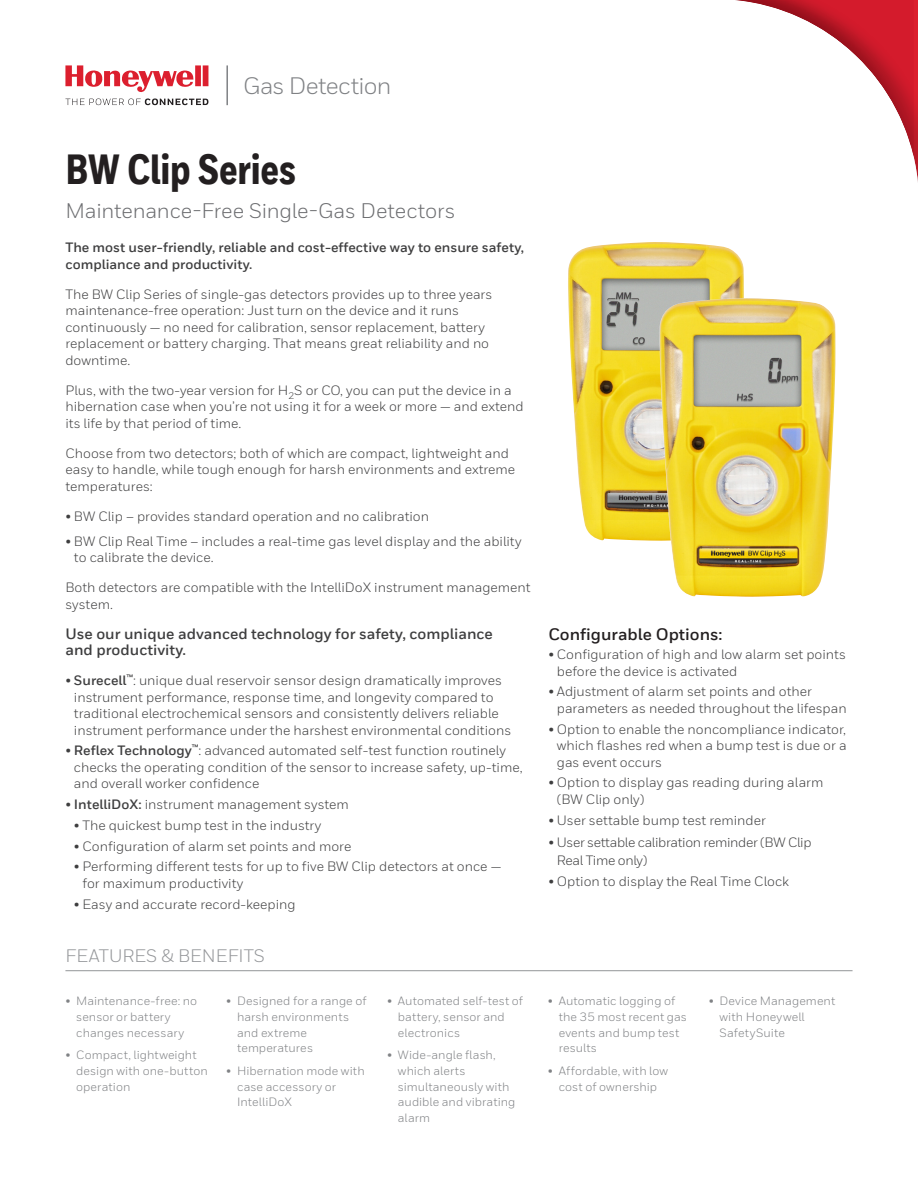
<style>
.page{position:relative;width:918px;height:1188px;background:#fff}
.page>*{position:absolute;margin:0;border:0;box-sizing:border-box;transform-origin:0 0}
.Cover_heading_1{font:800 42px "Honeywell Cond TT";letter-spacing:-.005em;color:#231f20}
.Logotype_-_80{font:23.7px "Honeywell Sans TT";letter-spacing:-.025em;color:#808285}
.Cover_heading_1-2{font:21px "Honeywell Sans TT";letter-spacing:-.005em;color:#6c6d70}
.HLS_Bold_Subs_underl{font:18px "Honeywell Sans TT";color:#939598}
.main_text_header{font:700 16.5px "Honeywell Sans TT";color:#231f20}
.Page_1_main_text{font:700 15px/16.5px "Honeywell Sans TT";color:#3e3e3f}
.main_text_bullets{font:13.5px/16.5px "Honeywell Sans TT";color:#3e3e3f}
.Page_1_main_text-2{font:13.5px/16.5px "Honeywell Sans TT";color:#3e3e3f}
.Page_1_main_text-3{font:700 13.5px/16.5px "Honeywell Sans TT";color:#3e3e3f}
.main_text_bullets-2{font:13.5px/18px "Honeywell Sans TT";letter-spacing:-.025em;color:#3e3e3f}
.t1{font:12px/15.8px "Honeywell Sans TT";letter-spacing:.005em;color:#808285}
.s1{font-weight:700}
</style>
<div class="page">
<hr style="left:65px;top:970px;width:788px;height:1px;background:#939598">
<img style="left:568px;top:242px;width:176px;height:299px">
<img style="left:659px;top:298px;width:177px;height:299px">
<svg style="left:65px;top:65px;width:143px;height:27px"></svg>
<svg style="left:65px;top:98px;width:143px;height:7px"></svg>
<hr style="left:226px;top:65px;width:2px;height:40px;background:#808285">
<p class="Logotype_-_80" style="left:243px;top:71px;width:150px">Gas Detection</p>
<p class="Cover_heading_1" style="left:65px;top:144px;width:232px">BW Clip Series</p>
<p class="Cover_heading_1-2" style="left:65px;top:198px;width:392px">Maintenance-Free Single-Gas Detectors</p>
<p class="Page_1_main_text-3" style="left:65px;top:239px;width:460px">The most user-friendly, reliable and cost-effective way to ensure safety, compliance and productivity.</p>
<p class="Page_1_main_text-2" style="left:65px;top:286px;width:428px">The BW Clip Series of single-gas detectors provides up to three years maintenance-free operation: Just turn on the device and it runs continuously — no need for calibration, sensor replacement, battery replacement or battery charging. That means great reliability and no downtime.</p>
<p class="Page_1_main_text-2" style="left:65px;top:382px;width:460px">Plus, with the two-year version for H<sub>2</sub>S or CO, you can put the device in a hibernation case when you’re not using it for a week or more — and extend its life by that period of time.</p>
<p class="Page_1_main_text-2" style="left:65px;top:445px;width:451px">Choose from two detectors; both of which are compact, lightweight and easy to handle, while tough enough for harsh environments and extreme temperatures:</p>
<p class="Page_1_main_text-2" style="left:65px;top:508px;width:365px">• BW Clip – provides standard operation and no calibration</p>
<p class="Page_1_main_text-2" style="left:74px;top:533px;width:449px;text-indent:-9px">• BW Clip Real Time – includes a real-time gas level display and the ability to calibrate the device.</p>
<p class="Page_1_main_text-2" style="left:65px;top:579px;width:467px">Both detectors are compatible with the IntelliDoX instrument management system.</p>
<p class="Page_1_main_text" style="left:65px;top:626px;width:429px">Use our unique advanced technology for safety, compliance and productivity.</p>
<p class="main_text_bullets" style="left:74px;top:672px;width:439px;text-indent:-9px">• <span class="s1">Surecell</span><sup>™</sup>: unique dual reservoir sensor design dramatically improves instrument performance, response time, and longevity compared to traditional electrochemical sensors and consistently delivers reliable instrument performance under the harshest environmental conditions</p>
<p class="main_text_bullets" style="left:74px;top:742px;width:450px;text-indent:-9px">• <span class="s1">Reflex Technology</span><sup>™</sup>: advanced automated self-test function routinely checks the operating condition of the sensor to increase safety, up-time, and overall worker confidence</p>
<p class="main_text_bullets" style="left:65px;top:796px;width:285px">• <span class="s1">IntelliDoX:</span> instrument management system</p>
<p class="main_text_bullets" style="left:74px;top:817px;width:249px">• The quickest bump test in the industry</p>
<p class="main_text_bullets" style="left:74px;top:838px;width:279px">• Configuration of alarm set points and more</p>
<p class="main_text_bullets" style="left:82px;top:858px;width:420px;text-indent:-9px">• Performing different tests for up to five BW Clip detectors at once — for maximum productivity</p>
<p class="main_text_bullets" style="left:74px;top:896px;width:223px">• Easy and accurate record-keeping</p>
<p class="HLS_Bold_Subs_underl" style="left:65px;top:945px;width:201px">FEATURES &amp; BENEFITS</p>
<p class="t1" style="left:76px;top:993px;width:123px;text-indent:-11px">• Maintenance-free: no sensor or battery changes necessary</p>
<p class="t1" style="left:76px;top:1047px;width:133px;text-indent:-11px">• Compact, lightweight design with one-button operation</p>
<p class="t1" style="left:237px;top:993px;width:131px;text-indent:-11px">• Designed for a range of harsh environments and extreme temperatures</p>
<p class="t1" style="left:237px;top:1063px;width:129px;text-indent:-11px">• Hibernation mode with case accessory or<br>IntelliDoX</p>
<p class="t1" style="left:398px;top:993px;width:127px;text-indent:-11px">• Automated self-test of battery, sensor and electronics</p>
<p class="t1" style="left:398px;top:1047px;width:119px;text-indent:-11px">• Wide-angle flash, which alerts simultaneously with audible and vibrating alarm</p>
<p class="main_text_header" style="left:548px;top:624px;width:176px">Configurable Options:</p>
<p class="main_text_bullets" style="left:557px;top:646px;width:290px;text-indent:-9px">• Configuration of high and low alarm set points before the device is activated</p>
<p class="main_text_bullets" style="left:557px;top:684px;width:291px;text-indent:-9px">• Adjustment of alarm set points and other parameters as needed throughout the lifespan</p>
<p class="main_text_bullets" style="left:557px;top:721px;width:291px;text-align:justify;text-indent:-9px">• Option to enable the noncompliance indicator, which flashes red when a bump test is due or a gas event occurs</p>
<p class="main_text_bullets" style="left:557px;top:775px;width:268px;text-indent:-9px">• Option to display gas reading during alarm (BW Clip only)</p>
<p class="main_text_bullets" style="left:548px;top:812px;width:219px">• User settable bump test reminder</p>
<p class="main_text_bullets-2" style="left:557px;top:833px;width:256px;text-indent:-9px">• User settable calibration reminder (BW Clip<br>Real Time only)</p>
<p class="main_text_bullets" style="left:548px;top:873px;width:242px">• Option to display the Real Time Clock</p>
<p class="t1" style="left:559px;top:993px;width:130px;text-indent:-11px">• Automatic logging of the 35 most recent gas events and bump test results</p>
<p class="t1" style="left:548px;top:1063px;width:122px;text-align:center">• Affordable, with low cost of ownership</p>
<p class="t1" style="left:720px;top:993px;width:117px;text-indent:-11px">• Device Management with Honeywell<br>SafetySuite</p>
</div>
